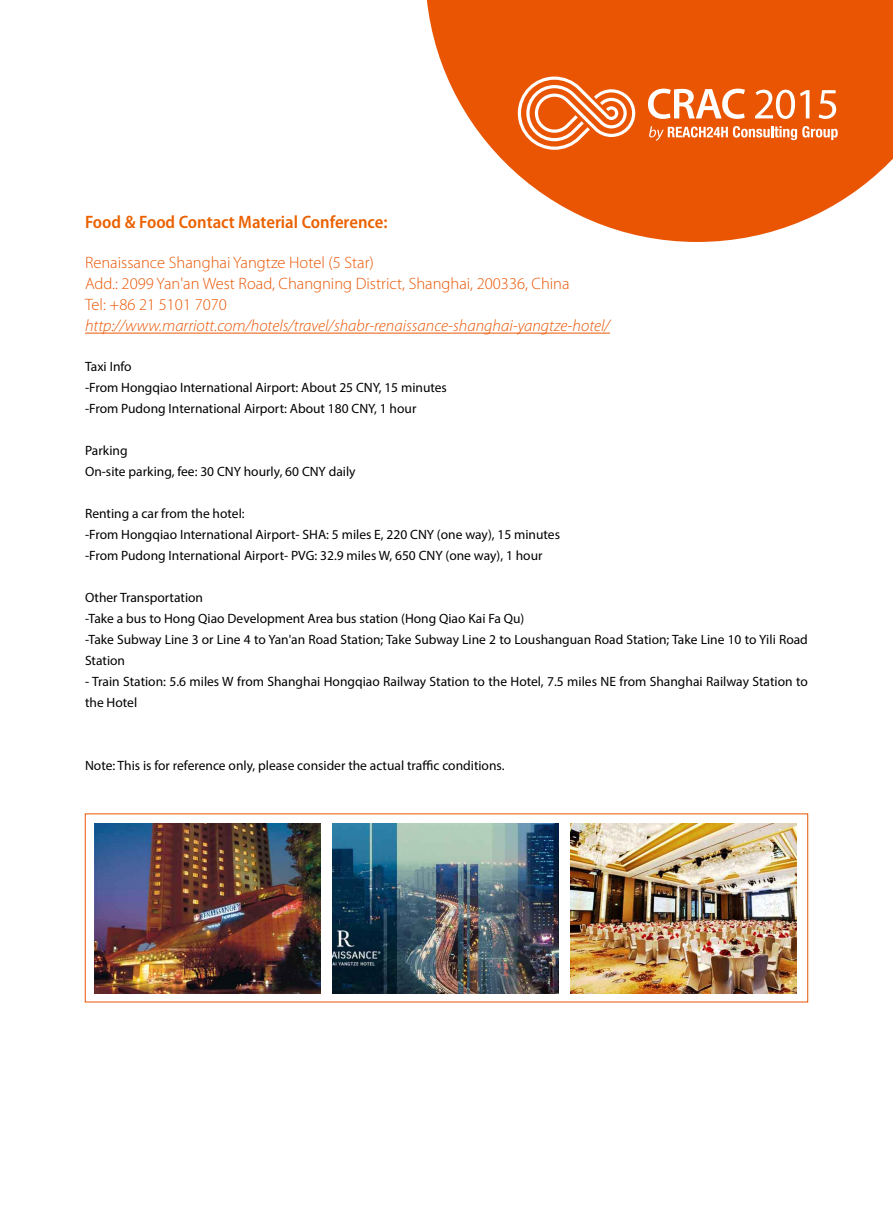
<style>
.page{position:relative;width:893px;height:1212px;background:#fff}
.page>*{position:absolute;margin:0;border:0;box-sizing:border-box;transform-origin:0 0}
.t1{font:600 semi-condensed 18px "Myriad Pro";color:#eb6100}
.t2{font:300 16.5px/21px "Myriad Pro";color:#ea5504}
.t3{font:italic 300 16.5px "Myriad Pro";color:#ea5504}
.t4{font:13.5px/21px "Myriad Pro";color:#000}
</style>
<div class="page">
<hr style="left:85px;top:333px;width:525px;height:1px;background:#ea5504">
<svg style="left:427px;top:0;width:466px;height:242px;fill:#ea5504"></svg>
<svg style="left:648px;top:89px;width:97px;height:30px"></svg>
<svg style="left:755px;top:90px;width:54px;height:29px"></svg>
<svg style="left:819px;top:90px;width:17px;height:29px"></svg>
<svg style="left:518px;top:77px;width:117px;height:73px"></svg>
<svg style="left:649px;top:126px;width:189px;height:15px"></svg>
<img style="left:95px;top:823px;width:225px;height:170px">
<img style="left:333px;top:823px;width:225px;height:170px">
<img style="left:571px;top:823px;width:225px;height:170px">
<h1 class="t1" style="left:85px;top:212px;width:304px">Food &amp; Food Contact Material Conference:</h1>
<p class="t2" style="left:85px;top:253px;width:486px">Renaissance Shanghai Yangtze Hotel (5 Star)<br>Add.: 2099 Yan'an West Road, Changning District, Shanghai, 200336, China<br>Tel: +86 21 5101 7070</p>
<p class="t3" style="left:85px;top:317px;width:526px">http://www.marriott.com/hotels/travel/shabr-renaissance-shanghai-yangtze-hotel/</p>
<p class="t4" style="left:85px;top:356px;width:363px">Taxi Info<br>-From Hongqiao International Airport: About 25 CNY, 15 minutes -From Pudong International Airport: About 180 CNY, 1 hour</p>
<p class="t4" style="left:85px;top:440px;width:272px">Parking<br>On-site parking, fee: 30 CNY hourly, 60 CNY daily</p>
<p class="t4" style="left:85px;top:503px;width:476px">Renting a car from the hotel:<br>-From Hongqiao International Airport- SHA: 5 miles E, 220 CNY (one way), 15 minutes -From Pudong International Airport- PVG: 32.9 miles W, 650 CNY (one way), 1 hour</p>
<p class="t4" style="left:85px;top:587px;width:724px">Other Transportation<br>-Take a bus to Hong Qiao Development Area bus station (Hong Qiao Kai Fa Qu)<br>-Take Subway Line 3 or Line 4 to Yan'an Road Station; Take Subway Line 2 to Loushanguan Road Station; Take Line 10 to Yili Road Station</p>
<p class="t4" style="left:85px;top:671px;width:724px">- Train Station: 5.6 miles W from Shanghai Hongqiao Railway Station to the Hotel, 7.5 miles NE from Shanghai Railway Station to the Hotel</p>
<p class="t4" style="left:85px;top:755px;width:421px">Note: This is for reference only, please consider the actual traffic conditions.</p>
</div>
